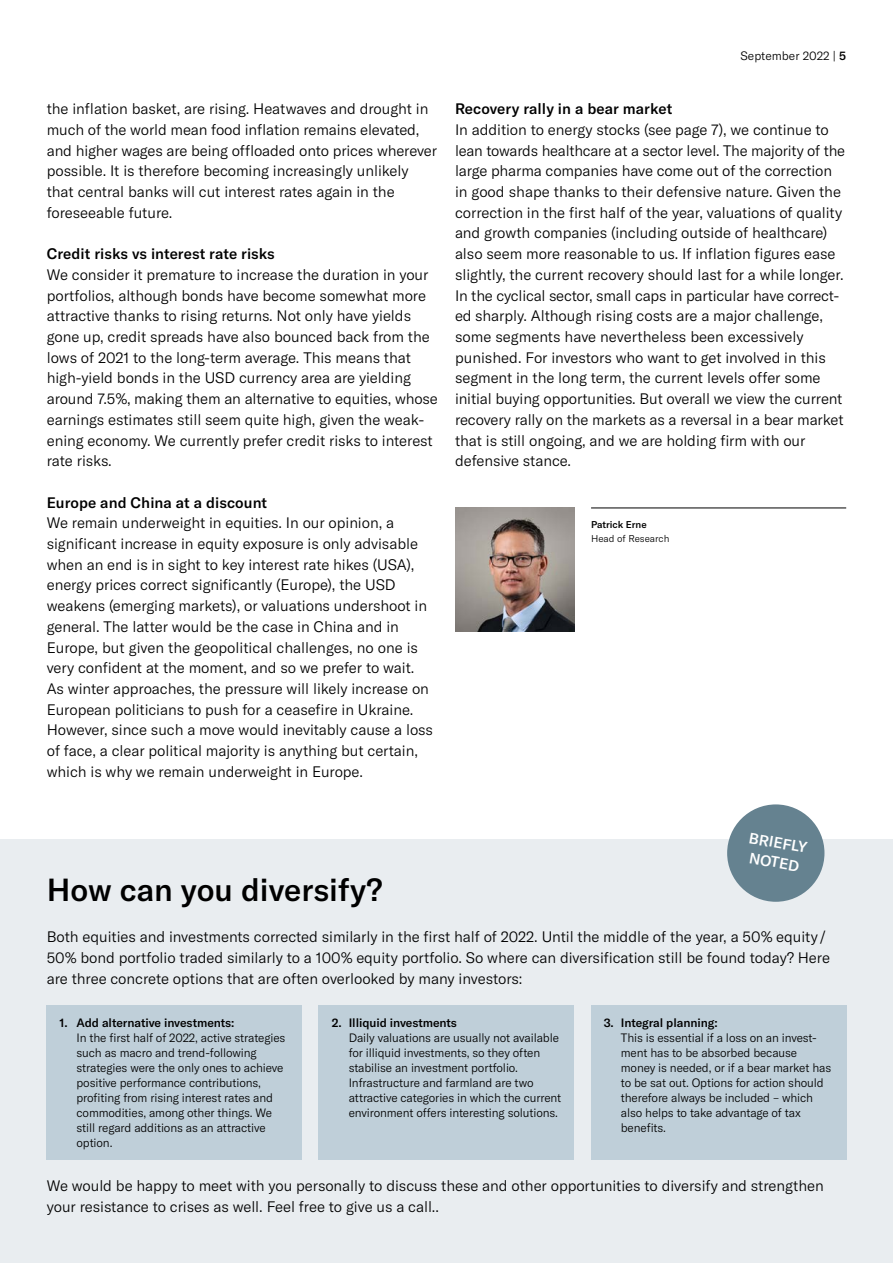
<style>
.page{position:relative;width:893px;height:1263px;background:#fff}
.page>*{position:absolute;margin:0;border:0;box-sizing:border-box;transform-origin:0 0}
.t1{font:500 31.5px "GT America";color:#000}
.t2{font:300 15px/20.7px "GT America";letter-spacing:-.005em;color:#000}
.t3{font:500 15px "GT America";letter-spacing:.005em;color:#000}
.t4{font:500 15px/19.5px "GT America";color:#fff}
.t5{font:300 12px/15px "GT America";letter-spacing:-.01em;color:#000}
.t6{font:500 12px "GT America";letter-spacing:-.005em;color:#000}
.t7{font:300 9.75px "GT America";color:#000}
.t8{font:500 9.75px "GT America";color:#000}
.s1{font-weight:500}
</style>
<div class="page">
<div style="left:0;top:840px;width:893px;height:423px;background:#e9edf0"></div>
<div style="left:47px;top:1005px;width:255px;height:155px;background:#bfcfd9"></div>
<div style="left:319px;top:1005px;width:255px;height:155px;background:#bfcfd9"></div>
<div style="left:591px;top:1005px;width:255px;height:155px;background:#bfcfd9"></div>
<div style="left:727px;top:804px;width:97px;height:98px;background:#658290;border-radius:50%"></div>
<img style="left:455px;top:508px;width:119px;height:124px">
<hr style="left:591px;top:508px;width:255px;height:1px;background:#000">
<p class="t2" style="left:47px;top:99px;width:392px">the inflation basket, are rising. Heatwaves and drought in much of the world mean food inflation remains elevated, and higher wages are being offloaded onto prices wherever possible. It is therefore becoming increasingly unlikely that central banks will cut interest rates again in the foreseeable future.</p>
<p class="t3" style="left:47px;top:245px;width:230px">Credit risks vs interest rate risks</p>
<p class="t2" style="left:47px;top:264px;width:393px">We consider it premature to increase the duration in your portfolios, although bonds have become somewhat more attractive thanks to rising returns. Not only have yields gone up, credit spreads have also bounced back from the lows of 2021 to the long-term average. This means that high-yield bonds in the USD currency area are yielding around 7.5 %, making them an alternative to equities, whose earnings estimates still seem quite high, given the weak&shy;ening economy. We currently prefer credit risks to interest rate risks.</p>
<p class="t3" style="left:47px;top:493px;width:222px">Europe and China at a discount</p>
<p class="t2" style="left:47px;top:513px;width:388px">We remain underweight in equities. In our opinion, a significant increase in equity exposure is only advisable when an end is in sight to key interest rate hikes (USA), energy prices correct significantly (Europe), the USD weakens (emerging markets), or valuations undershoot in general. The latter would be the case in China and in Europe, but given the geopolitical challenges, no one is very confident at the moment, and so we prefer to wait.<br>As winter approaches, the pressure will likely increase on European politicians to push for a ceasefire in Ukraine.<br>However, since such a move would inevitably cause a loss of face, a clear political majority is anything but certain, which is why we remain underweight in Europe.</p>
<p class="t5" style="left:740px;top:48px;width:107px">September 2022 | <span class="s1">5</span></p>
<p class="t3" style="left:455px;top:100px;width:219px">Recovery rally in a bear market</p>
<p class="t2" style="left:455px;top:119px;width:392px">In addition to energy stocks (see page 7), we continue to lean towards healthcare at a sector level. The majority of the large pharma companies have come out of the correction in good shape thanks to their defensive nature. Given the correction in the first half of the year, valuations of quality and growth companies (including outside of healthcare) also seem more reasonable to us. If inflation figures ease slightly, the current recovery should last for a while longer.<br>In the cyclical sector, small caps in particular have correct&shy;ed sharply. Although rising costs are a major challenge, some segments have nevertheless been excessively punished. For investors who want to get involved in this segment in the long term, the current levels offer some initial buying opportunities. But overall we view the current recovery rally on the markets as a reversal in a bear market that is still ongoing, and we are holding firm with our defensive stance.</p>
<p class="t8" style="left:591px;top:519px;width:57px">Patrick Erne</p>
<p class="t7" style="left:591px;top:533px;width:80px">Head of Research</p>
<h1 class="t1" style="left:47px;top:871px;width:337px">How can you diversify?</h1>
<p class="t4" style="left:751px;top:828px;width:60px;rotate:10deg">BRIEFLY<br>NOTED</p>
<p class="t2" style="left:47px;top:927px;width:785px">Both equities and investments corrected similarly in the first half of 2022. Until the middle of the year, a 50 % equity /<br>50 % bond portfolio traded similarly to a 100 % equity portfolio. So where can diversification still be found today? Here are three concrete options that are often overlooked by many investors:</p>
<p class="t6" style="left:60px;top:1016px;width:176px">1. Add alternative investments:</p>
<p class="t5" style="left:77px;top:1031px;width:210px">In the first half of 2022, active strategies such as macro and trend-following strategies were the only ones to achieve positive performance contributions, profiting from rising interest rates and commodities, among other things. We still regard additions as an attractive option.</p>
<p class="t6" style="left:332px;top:1016px;width:127px">2. Illiquid investments</p>
<p class="t5" style="left:349px;top:1031px;width:214px">Daily valuations are usually not available for illiquid investments, so they often stabilise an investment portfolio.<br>Infrastructure and farmland are two attractive categories in which the current environment offers interesting solutions.</p>
<p class="t6" style="left:604px;top:1016px;width:115px">3. Integral planning:</p>
<p class="t5" style="left:621px;top:1031px;width:212px">This is essential if a loss on an invest&shy;ment has to be absorbed because money is needed, or if a bear market has to be sat out. Options for action should therefore always be included – which also helps to take advantage of tax benefits.</p>
<p class="t2" style="left:47px;top:1175px;width:778px">We would be happy to meet with you personally to discuss these and other opportunities to diversify and strengthen your resistance to crises as well. Feel free to give us a call..</p>
</div>
